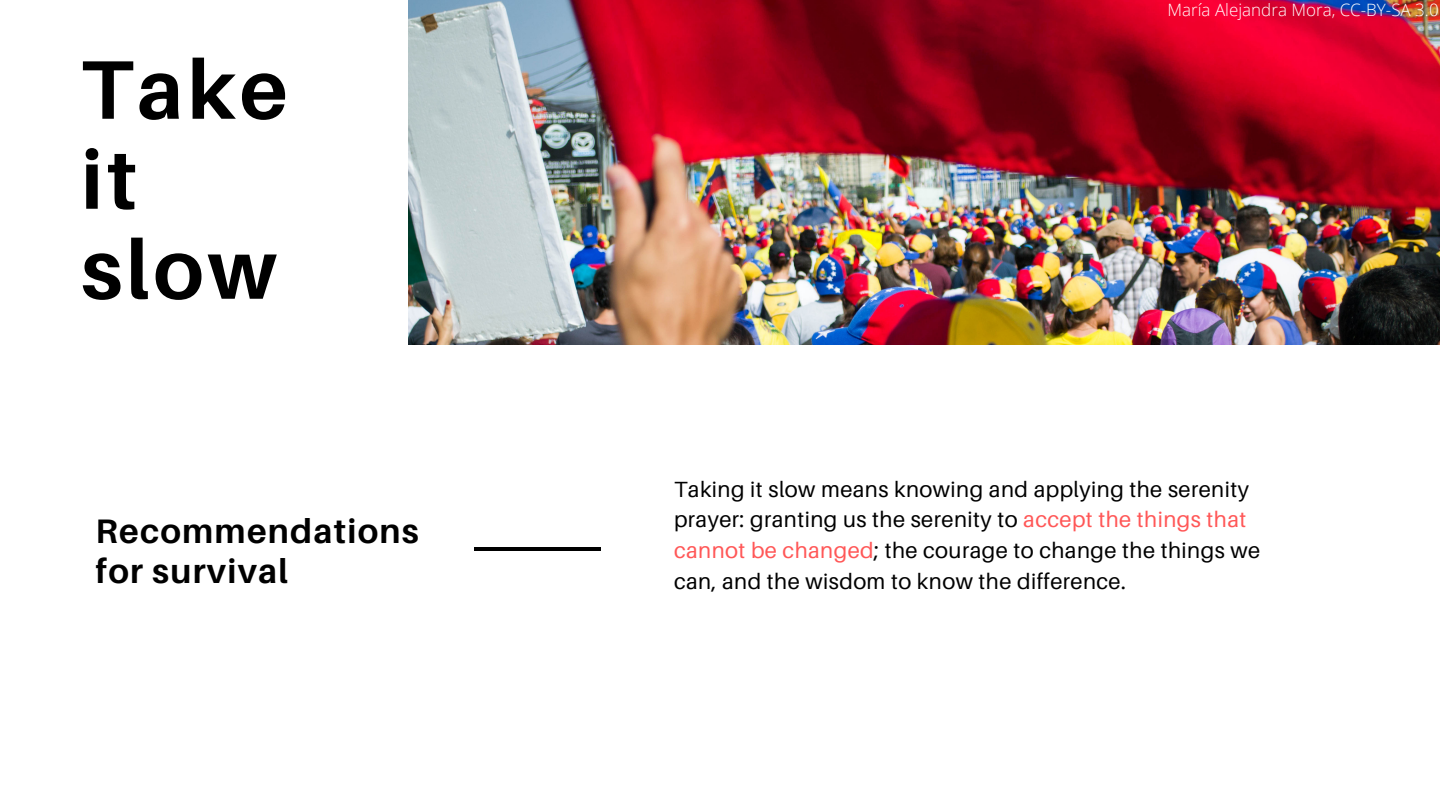
<style>
.page{position:relative;width:1440px;height:810px;background:#fff}
.page>*{position:absolute;margin:0;border:0;box-sizing:border-box;transform-origin:0 0}
.t1{font:700 83.2px/90px "Aileron";letter-spacing:.045em;color:#000}
.t2{font:700 34px/40.5px "Aileron";letter-spacing:.035em;color:#000}
.t3{font:22px/30.8px "Aileron";letter-spacing:.02em;color:#000}
.t4{font:300 17px "Open Sans";color:#fff}
.s1{color:#ff5757}
</style>
<div class="page">
<img style="left:408px;top:0;width:1032px;height:344px">
<hr style="left:475px;top:547px;width:126px;height:4px;background:#000">
<h1 class="t1" style="left:81px;top:43px;width:208px">Take it slow</h1>
<h2 class="t2" style="left:96px;top:510px;width:325px">Recommendations for survival</h2>
<p class="t4" style="left:1168px;top:-2px;width:273px">María Alejandra Mora, CC-BY-SA 3.0</p>
<p class="t3" style="left:674px;top:473px;width:588px">Taking it slow means knowing and applying the serenity prayer: granting us the serenity to <span class="s1">accept the things that cannot be changed</span>; the courage to change the things we can, and the wisdom to know the difference.</p>
</div>
